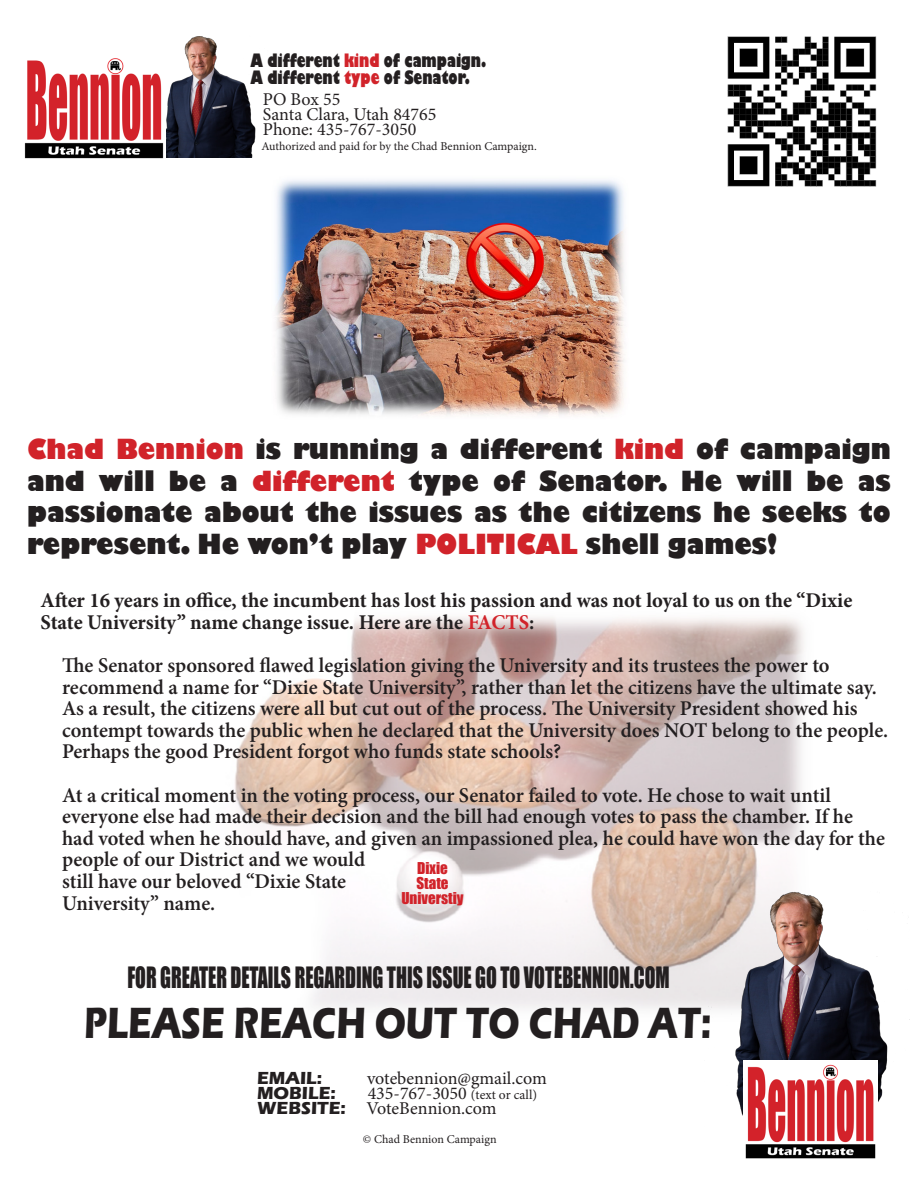
<style>
.page{position:relative;width:918px;height:1188px;background:#fff}
.page>*{position:absolute;margin:0;border:0;box-sizing:border-box;transform-origin:0 0}
.t1{font:700 45px "Eras ITC";color:#231f20;scale:.8 1}
.t2{font:800 27px/31.5px "Gill Sans";color:#231f20;text-align:justify;scale:.92 1}
.t3{font:27px "Impact";color:#231f20;scale:.73 1}
.t4{font:600 21px/21.6px "Minion Pro";color:#231f20}
.t5{font:700 21px/21.6px "Minion Pro";color:#231f20}
.t6{font:18px "Minion Pro";color:#231f20}
.t7{font:800 18px "Gill Sans";color:#231f20;scale:.71 1}
.t8{font:700 18px "Eras ITC";color:#231f20}
.t9{font:15px "Impact";color:#d1232a}
.t10{font:12px "Minion Pro";color:#231f20}
.s1{color:#d1232a}
.s2{font-size:13.5px}
.s3{font-family:"Eras ITC";font-weight:700}
</style>
<div class="page">
<img style="left:235px;top:617px;width:569px;height:392px">
<img style="left:704px;top:878px;width:206px;height:238px">
<img style="left:743px;top:1060px;width:135px;height:99px">
<img style="left:727px;top:36px;width:150px;height:151px">
<img style="left:276px;top:180px;width:348px;height:236px">
<img style="left:166px;top:36px;width:90px;height:122px">
<img style="left:24px;top:58px;width:140px;height:101px">
<p class="t7" style="left:251px;top:49px;width:334px">A different <span class="s1">kind</span> of campaign.</p>
<p class="t7" style="left:251px;top:66px;width:310px">A different <span class="s1">type</span> of Senator.</p>
<p class="t6" style="left:263px;top:87px;width:79px">PO Box 55</p>
<p class="t6" style="left:263px;top:102px;width:175px">Santa Clara, Utah 84765</p>
<p class="t6" style="left:263px;top:117px;width:155px">Phone: 435-767-3050</p>
<p class="t10" style="left:261px;top:138px;width:277px">Authorized and paid for by the Chad Bennion Campaign.</p>
<p class="t2" style="left:27px;top:436px;width:941px"><span class="s1">Chad Bennion</span> is running a different <span class="s1">kind</span> of campaign and will be a <span class="s1">different</span> type of Senator. He will be as passionate about the issues as the citizens he seeks to represent. He won’t play <span class="s1">POLITICAL</span> shell games!</p>
<p class="t5" style="left:40px;top:589px;width:813px">After 16 years in office, the incumbent has lost his passion and was not loyal to us on the “Dixie<br>State University” name change issue. Here are the <span class="s1">FACTS</span>:</p>
<p class="t4" style="left:62px;top:654px;width:828px">The Senator sponsored flawed legislation giving the University and its trustees the power to recommend a name for “Dixie State University”, rather than let the citizens have the ultimate say.<br>As a result, the citizens were all but cut out of the process. The University President showed his contempt towards the public when he declared that the University does NOT belong to the people.<br>Perhaps the good President forgot who funds state schools?</p>
<p class="t4" style="left:62px;top:784px;width:824px">At a critical moment in the voting process, our Senator failed to vote. He chose to wait until everyone else had made their decision and the bill had enough votes to pass the chamber. If he had voted when he should have, and given an impassioned plea, he could have won the day for the people of our District and we would<br>still have our beloved “Dixie State<br>University” name.</p>
<p class="t9" style="left:417px;top:856px;width:32px">Dixie</p>
<p class="t9" style="left:416px;top:871px;width:34px">State</p>
<p class="t9" style="left:401px;top:886px;width:64px">Universtiy</p>
<p class="t3" style="left:127px;top:957px;width:744px">FOR GREATER DETAILS REGARDING THIS ISSUE GO TO VOTEBENNION.COM</p>
<p class="t1" style="left:84px;top:997px;width:785px">PLEASE REACH OUT TO CHAD AT:</p>
<p class="t8" style="left:257px;top:1068px;width:67px">EMAIL:</p>
<p class="t6" style="left:367px;top:1067px;width:181px">votebennion@gmail.com</p>
<p class="t8" style="left:257px;top:1083px;width:80px">MOBILE:</p>
<p class="t6" style="left:368px;top:1082px;width:171px">435-767-3050 <span class="s2">(text or call)</span></p>
<p class="t6" style="left:257px;top:1097px;width:241px"><span class="s3">WEBSITE:</span> VoteBennion.com</p>
<p class="t10" style="left:363px;top:1131px;width:135px">© Chad Bennion Campaign</p>
</div>
